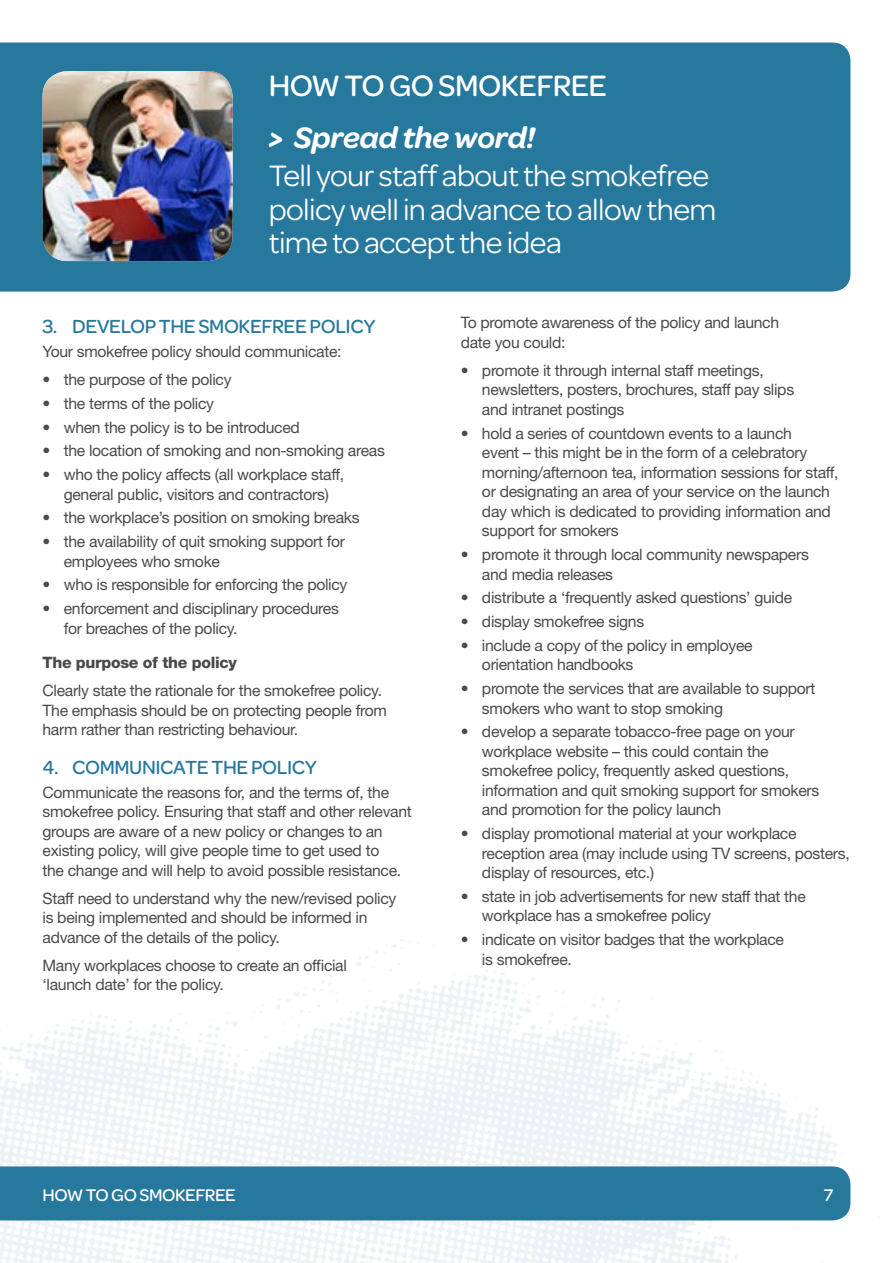
<style>
.page{position:relative;width:893px;height:1263px;background:#fff}
.page>*{position:absolute;margin:0;border:0;box-sizing:border-box;transform-origin:0 0}
.t1{font:31.5px/33.8px "Omnes";letter-spacing:-.02em;color:#fff}
.t2{font:500 31.5px "Omnes";letter-spacing:-.02em;color:#fff}
.t3{font:italic 600 31.5px "Omnes";letter-spacing:-.01em;color:#fff}
.t4{font:500 20.25px "Omnes";letter-spacing:-.02em;color:#27789d}
.t5{font:500 18px "Omnes";letter-spacing:-.02em;color:#fff}
.t6{font:15.75px/19.5px "Helvetica Neue LT Std";letter-spacing:-.02em;color:#4a4a49}
.t7{font:800 15.75px "Helvetica Neue LT Std";letter-spacing:-.02em;color:#4a4a49}
</style>
<div class="page">
<div style="left:0;top:1166px;width:850px;height:54px;background:#27789d"></div>
<div style="left:0;top:43px;width:850px;height:249px;background:#27789d"></div>
<img style="left:43px;top:71px;width:190px;height:190px">
<h1 class="t2" style="left:269px;top:64px;width:340px">HOW TO GO SMOKEFREE</h1>
<h1 class="t3" style="left:269px;top:115px;width:268px">&gt; Spread the word!</h1>
<h1 class="t1" style="left:269px;top:157px;width:449px">Tell your staff about the smokefree policy well in advance to allow them time to accept the idea</h1>
<p class="t4" style="left:43px;top:313px;width:334px">3. DEVELOP THE SMOKEFREE POLICY</p>
<p class="t6" style="left:43px;top:342px;width:300px">Your smokefree policy should communicate:</p>
<p class="t6" style="left:43px;top:370px;width:191px">• the purpose of the policy</p>
<p class="t6" style="left:43px;top:393px;width:173px">• the terms of the policy</p>
<p class="t6" style="left:43px;top:417px;width:259px">• when the policy is to be introduced</p>
<p class="t6" style="left:43px;top:441px;width:344px">• the location of smoking and non-smoking areas</p>
<p class="t6" style="left:43px;top:465px;width:303px;text-align:center">• who the policy affects (all workplace staff, general public, visitors and contractors)</p>
<p class="t6" style="left:43px;top:508px;width:319px">• the workplace’s position on smoking breaks</p>
<p class="t6" style="left:64px;top:532px;width:283px;text-indent:-21px">• the availability of quit smoking support for employees who smoke</p>
<p class="t6" style="left:43px;top:575px;width:306px">• who is responsible for enforcing the policy</p>
<p class="t6" style="left:64px;top:599px;width:277px;text-indent:-21px">• enforcement and disciplinary procedures for breaches of the policy.</p>
<p class="t7" style="left:43px;top:653px;width:196px">The purpose of the policy</p>
<p class="t6" style="left:43px;top:680px;width:346px">Clearly state the rationale for the smokefree policy.<br>The emphasis should be on protecting people from harm rather than restricting behaviour.</p>
<p class="t4" style="left:43px;top:753px;width:276px">4. COMMUNICATE THE POLICY</p>
<p class="t6" style="left:43px;top:782px;width:371px">Communicate the reasons for, and the terms of, the smokefree policy. Ensuring that staff and other relevant groups are aware of a new policy or changes to an existing policy, will give people time to get used to<br>the change and will help to avoid possible resistance.</p>
<p class="t6" style="left:43px;top:888px;width:355px">Staff need to understand why the new/revised policy is being implemented and should be informed in advance of the details of the policy.</p>
<p class="t6" style="left:43px;top:955px;width:306px">Many workplaces choose to create an official ‘launch date’ for the policy.</p>
<p class="t6" style="left:461px;top:313px;width:320px">To promote awareness of the policy and launch date you could:</p>
<p class="t6" style="left:482px;top:360px;width:314px;text-indent:-21px">• promote it through internal staff meetings, newsletters, posters, brochures, staff pay slips and intranet postings</p>
<p class="t6" style="left:482px;top:423px;width:358px;text-indent:-21px">• hold a series of countdown events to a launch<br>event – this might be in the form of a celebratory morning/afternoon tea, information sessions for staff, or designating an area of your service on the launch day which is dedicated to providing information and support for smokers</p>
<p class="t6" style="left:482px;top:544px;width:328px;text-indent:-21px">• promote it through local community newspapers and media releases</p>
<p class="t6" style="left:461px;top:588px;width:333px">• distribute a ‘frequently asked questions’ guide</p>
<p class="t6" style="left:461px;top:611px;width:185px">• display smokefree signs</p>
<p class="t6" style="left:482px;top:635px;width:272px;text-indent:-21px">• include a copy of the policy in employee orientation handbooks</p>
<p class="t6" style="left:482px;top:678px;width:335px;text-indent:-21px">• promote the services that are available to support smokers who want to stop smoking</p>
<p class="t6" style="left:482px;top:722px;width:339px;text-indent:-21px">• develop a separate tobacco-free page on your workplace website – this could contain the smokefree policy, frequently asked questions, information and quit smoking support for smokers and promotion for the policy launch</p>
<p class="t6" style="left:482px;top:823px;width:369px;text-indent:-21px">• display promotional material at your workplace reception area (may include using TV screens, posters, display of resources, etc.)</p>
<p class="t6" style="left:482px;top:886px;width:325px;text-indent:-21px">• state in job advertisements for new staff that the workplace has a smokefree policy</p>
<p class="t6" style="left:482px;top:929px;width:304px;text-indent:-21px">• indicate on visitor badges that the workplace is smokefree.</p>
<p class="t5" style="left:43px;top:1182px;width:195px">HOW TO GO SMOKEFREE</p>
<p class="t5" style="left:824px;top:1182px;width:11px">7</p>
</div>
